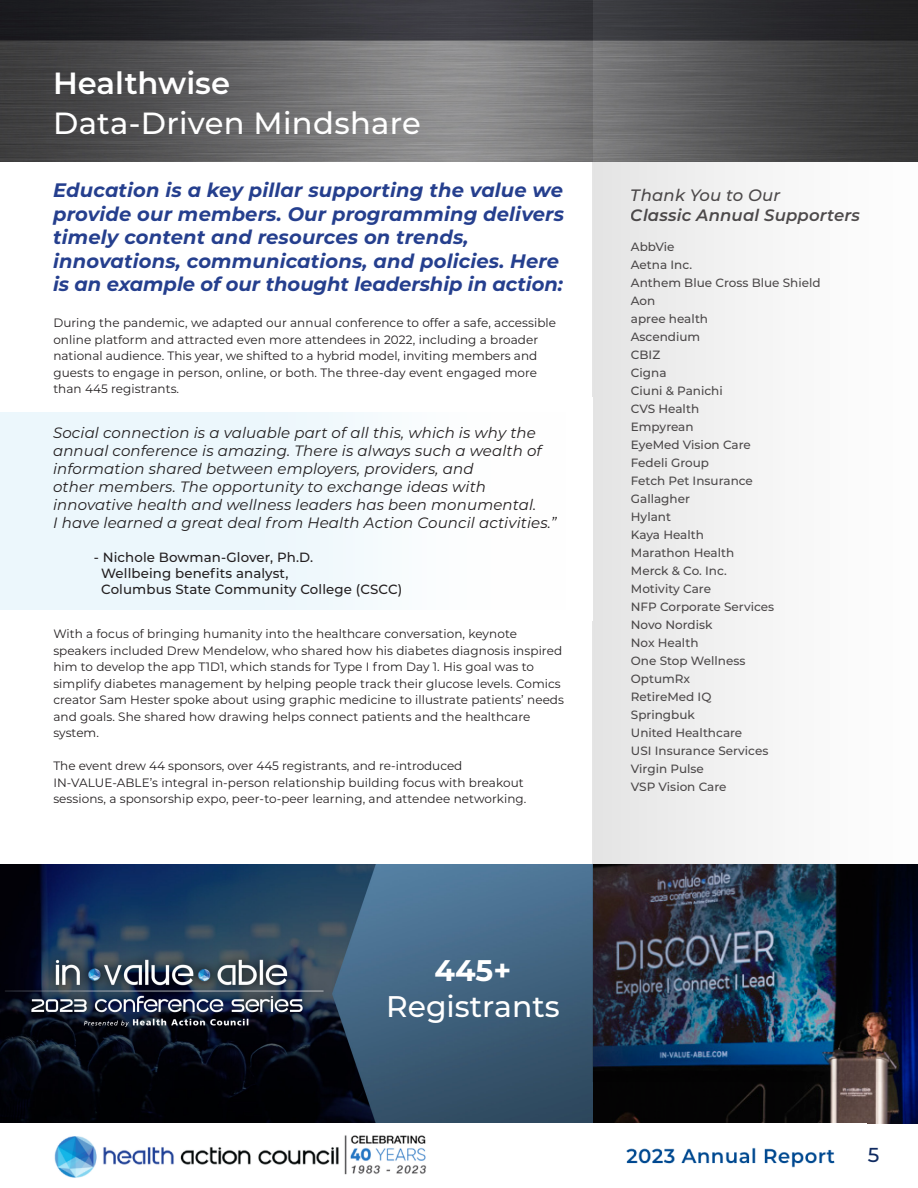
<style>
.page{position:relative;width:918px;height:1188px;background:#fff}
.page>*{position:absolute;margin:0;border:0;box-sizing:border-box;transform-origin:0 0}
.t1{font:500 30.6px "Montserrat";letter-spacing:.01em;color:#fff}
.t2{font:600 30.6px "Montserrat";color:#fff}
.t3{font:500 29.85px/35.8px "Montserrat";color:#fff;text-align:center}
.t4{font:500 20.1px "Montserrat";color:#102b61}
.t5{font:italic 700 19.5px/23.4px "Montserrat";letter-spacing:.01em;color:#253f8e}
.t6{font:italic 600 16.5px "Montserrat";letter-spacing:.01em;color:#231f20}
.t7{font:italic 500 16.5px "Montserrat";letter-spacing:.01em;color:#231f20}
.t8{font:italic 15px/18px "Montserrat";letter-spacing:.01em;color:#231f20}
.t9{font:500 13.35px "Montserrat";letter-spacing:.01em;color:#231f20}
.t10{font:12.15px/16.5px "Montserrat";letter-spacing:.005em;color:#231f20}
.t11{font:500 12px/18px "Montserrat";color:#231f20}
.s1{font-weight:700}
</style>
<div class="page">
<img style="left:0;top:864px;width:918px;height:259px">
<img style="left:592px;top:162px;width:326px;height:920px">
<img style="left:54px;top:1135px;width:781px;height:43px">
<img style="left:0;top:0;width:918px;height:162px">
<div style="left:0;top:412px;width:592px;height:198px;background:#ecf7fc"></div>
<div style="left:392px;top:412px;width:200px;height:198px;background:#fefefe"></div>
<p class="t2" style="left:53px;top:62px;width:178px">Healthwise</p>
<p class="t1" style="left:53px;top:102px;width:369px">Data-Driven Mindshare</p>
<p class="t5" style="left:53px;top:178px;width:513px">Education is a key pillar supporting the value we provide our members. Our programming delivers timely content and resources on trends, innovations, communications, and policies. Here is an example of our thought leadership in action:</p>
<p class="t10" style="left:53px;top:314px;width:504px">During the pandemic, we adapted our annual conference to offer a safe, accessible online platform and attracted even more attendees in 2022, including a broader national audience. This year, we shifted to a hybrid model, inviting members and guests to engage in person, online, or both. The three-day event engaged more than 445 registrants.</p>
<p class="t8" style="left:53px;top:423px;width:490px">Social connection is a valuable part of all this, which is why the annual conference is amazing. There is always such a wealth of information shared between employers, providers, and</p>
<p class="t8" style="left:53px;top:477px;width:435px">other members. The opportunity to exchange ideas with</p>
<p class="t8" style="left:53px;top:495px;width:485px">innovative health and wellness leaders has been monumental.</p>
<p class="t8" style="left:53px;top:513px;width:505px">I have learned a great deal from Health Action Council activities.”</p>
<p class="t9" style="left:94px;top:548px;width:221px">- Nichole Bowman-Glover, Ph.D.</p>
<p class="t9" style="left:101px;top:564px;width:189px">Wellbeing benefits analyst,</p>
<p class="t9" style="left:101px;top:580px;width:303px">Columbus State Community College (CSCC)</p>
<p class="t10" style="left:53px;top:625px;width:465px">With a focus of bringing humanity into the healthcare conversation, keynote</p>
<p class="t10" style="left:53px;top:642px;width:512px">speakers included Drew Mendelow, who shared how his diabetes diagnosis inspired him to develop the app T1D1, which stands for Type I from Day 1. His goal was to simplify diabetes management by helping people track their glucose levels. Comics creator Sam Hester spoke about using graphic medicine to illustrate patients’ needs and goals. She shared how drawing helps connect patients and the healthcare system.</p>
<p class="t10" style="left:53px;top:757px;width:475px">The event drew 44 sponsors, over 445 registrants, and re-introduced<br>IN-VALUE-ABLE’s integral in-person relationship building focus with breakout sessions, a sponsorship expo, peer-to-peer learning, and attendee networking.</p>
<p class="t3" style="left:386px;top:951px;width:175px"><span class="s1">445+<br></span>Registrants</p>
<h3 class="t7" style="left:631px;top:183px;width:151px">Thank You to Our</h3>
<h3 class="t6" style="left:631px;top:203px;width:231px">Classic Annual Supporters</h3>
<p class="t11" style="left:631px;top:237px;width:191px">AbbVie<br>Aetna Inc.<br>Anthem Blue Cross Blue Shield<br>Aon<br>apree health<br>Ascendium<br>CBIZ<br>Cigna<br>Ciuni &amp; Panichi<br>CVS Health<br>Empyrean<br>EyeMed Vision Care<br>Fedeli Group<br>Fetch Pet Insurance<br>Gallagher<br>Hylant<br>Kaya Health<br>Marathon Health<br>Merck &amp; Co. Inc.<br>Motivity Care<br>NFP Corporate Services<br>Novo Nordisk<br>Nox Health<br>One Stop Wellness<br>OptumRx<br>RetireMed IQ<br>Springbuk<br>United Healthcare<br>USI Insurance Services<br>Virgin Pulse<br>VSP Vision Care</p>
<p class="t4" style="left:868px;top:1141px;width:13px">5</p>
</div>
